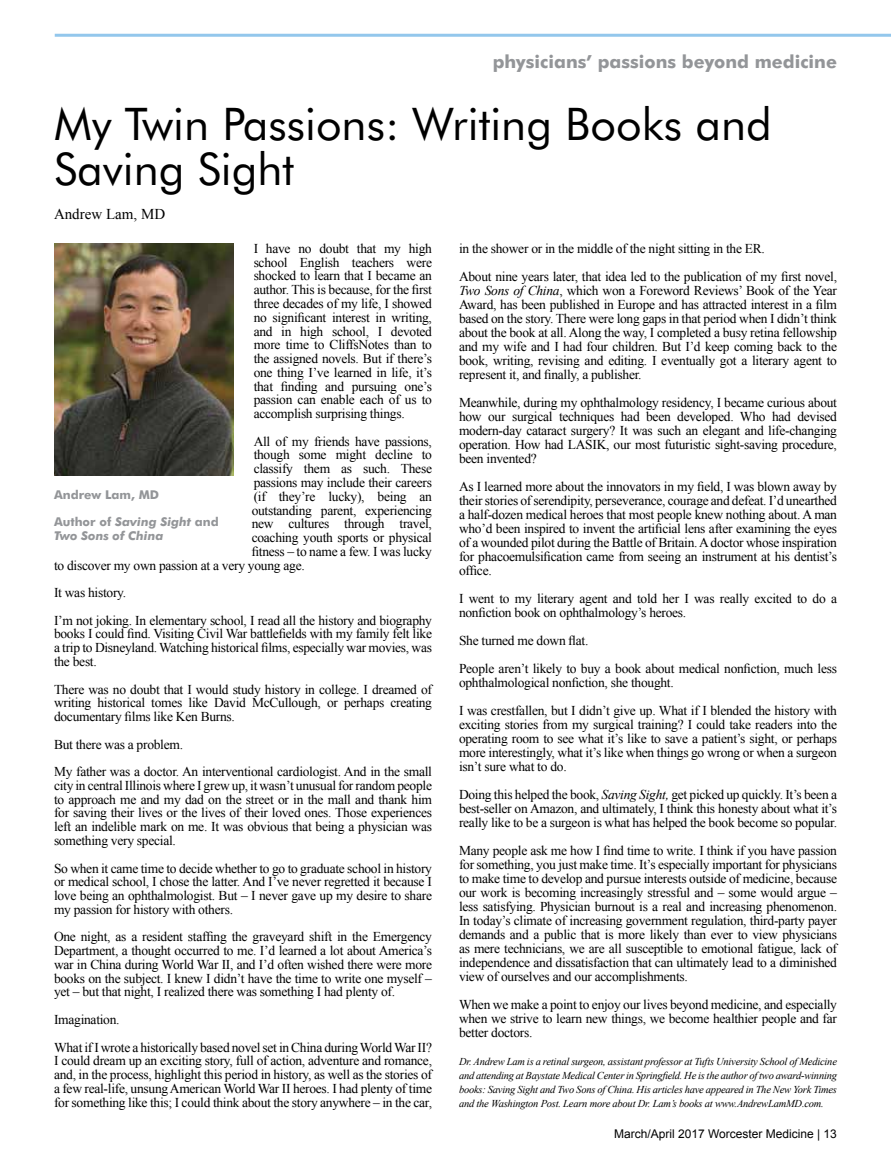
<style>
.page{position:relative;width:891px;height:1161px;background:#fff}
.page>*{position:absolute;margin:0;border:0;box-sizing:border-box;transform-origin:0 0}
.t1{font:45px/45px "Futura BT";color:#000}
.t2{font:700 18px "Futura BT";color:#939598}
.t3{font:15px "Times New Roman";color:#000}
.t4{font:13.5px/14px "Times New Roman";letter-spacing:-.02em;color:#000;text-align:justify}
.t5{font:italic 700 12.15px/13.5px "Futura BT";color:#939598}
.t6{font:700 12.15px "Futura BT";color:#939598}
.t7{font:12px "Arial";color:#000}
.t8{font:italic 10.5px/14px "Times New Roman";letter-spacing:-.02em;color:#000;text-align:justify}
.s1{font-style:normal}
.s2{font-style:italic}
</style>
<div class="page">
<img style="left:54px;top:244px;width:179px;height:231px">
<hr style="left:55px;top:34px;width:836px;height:3px;background:#93c7ec">
<h2 class="t2" style="left:493px;top:51px;width:346px">physicians’ passions beyond medicine</h2>
<h1 class="t1" style="left:54px;top:101px;width:719px">My Twin Passions: Writing Books and<br>Saving Sight</h1>
<p class="t3" style="left:54px;top:204px;width:113px">Andrew Lam, MD</p>
<p class="t4" style="left:254px;top:241px;width:180px">I have no doubt that my high school English teachers were shocked to learn that I became an author. This is because, for the first three decades of my life, I showed no significant interest in writing, and in high school, I devoted more time to CliffsNotes than to the assigned novels. But if there’s one thing I’ve learned in life, it’s that finding and pursuing one’s passion can enable each of us to accomplish surprising things.</p>
<p class="t4" style="left:254px;top:434px;width:180px">All of my friends have passions,</p>
<p class="t4" style="left:254px;top:448px;width:180px">though some might decline to</p>
<p class="t4" style="left:254px;top:462px;width:180px">classify them as such. These</p>
<p class="t4" style="left:254px;top:475px;width:180px">passions may include their careers</p>
<p class="t4" style="left:254px;top:489px;width:180px">(if they’re lucky), being an</p>
<p class="t4" style="left:252px;top:503px;width:182px">outstanding parent, experiencing</p>
<p class="t4" style="left:252px;top:517px;width:182px">new cultures through travel,</p>
<p class="t4" style="left:252px;top:530px;width:182px">coaching youth sports or physical</p>
<p class="t4" style="left:252px;top:544px;width:182px">fitness – to name a few. I was lucky</p>
<p class="t4" style="left:54px;top:558px;width:252px">to discover my own passion at a very young age.</p>
<p class="t4" style="left:54px;top:579px;width:380px;line-height:27.6px">It was history.<br>I’m not joking. In elementary school, I read all the history and biography</p>
<p class="t4" style="left:54px;top:627px;width:380px">books I could find. Visiting Civil War battlefields with my family felt like a trip to Disneyland. Watching historical films, especially war movies, was the best.</p>
<p class="t4" style="left:54px;top:682px;width:380px">There was no doubt that I would study history in college. I dreamed of writing historical tomes like David McCullough, or perhaps creating documentary films like Ken Burns.</p>
<p class="t4" style="left:54px;top:730px;width:380px;line-height:27.6px">But there was a problem.<br>My father was a doctor. An interventional cardiologist. And in the small</p>
<p class="t4" style="left:54px;top:778px;width:380px">city in central Illinois where I grew up, it wasn’t unusual for random people to approach me and my dad on the street or in the mall and thank him for saving their lives or the lives of their loved ones. Those experiences left an indelible mark on me. It was obvious that being a physician was something very special.</p>
<p class="t4" style="left:54px;top:861px;width:380px">So when it came time to decide whether to go to graduate school in history or medical school, I chose the latter. And I’ve never regretted it because I love being an ophthalmologist. But – I never gave up my desire to share my passion for history with others.</p>
<p class="t4" style="left:54px;top:930px;width:380px">One night, as a resident staffing the graveyard shift in the Emergency Department, a thought occurred to me. I’d learned a lot about America’s war in China during World War II, and I’d often wished there were more books on the subject. I knew I didn’t have the time to write one myself – yet – but that night, I realized there was something I had plenty of.</p>
<p class="t4" style="left:54px;top:1005px;width:380px;line-height:27.6px">Imagination.<br>What if I wrote a historically based novel set in China during World War II?</p>
<p class="t4" style="left:54px;top:1054px;width:380px">I could dream up an exciting story, full of action, adventure and romance, and, in the process, highlight this period in history, as well as the stories of a few real-life, unsung American World War II heroes. I had plenty of time for something like this; I could think about the story anywhere – in the car,</p>
<p class="t6" style="left:54px;top:488px;width:107px">Andrew Lam, MD</p>
<p class="t5" style="left:54px;top:515px;width:166px"><span class="s1">Author of</span> Saving Sight <span class="s1">and<br></span>Two Sons of China</p>
<p class="t4" style="left:459px;top:234px;width:380px;line-height:28px">in the shower or in the middle of the night sitting in the ER.<br>About nine years later, that idea led to the publication of my first novel,</p>
<p class="t4" style="left:459px;top:283px;width:380px"><span class="s2">Two Sons of China</span>, which won a Foreword Reviews’ Book of the Year Award, has been published in Europe and has attracted interest in a film based on the story. There were long gaps in that period when I didn’t think about the book at all. Along the way, I completed a busy retina fellowship and my wife and I had four children. But I’d keep coming back to the book, writing, revising and editing. I eventually got a literary agent to represent it, and finally, a publisher.</p>
<p class="t4" style="left:459px;top:395px;width:380px">Meanwhile, during my ophthalmology residency, I became curious about how our surgical techniques had been developed. Who had devised modern-day cataract surgery? It was such an elegant and life-changing operation. How had LASIK, our most futuristic sight-saving procedure, been invented?</p>
<p class="t4" style="left:459px;top:479px;width:380px">As I learned more about the innovators in my field, I was blown away by their stories of serendipity, perseverance, courage and defeat. I’d unearthed a half-dozen medical heroes that most people knew nothing about. A man who’d been inspired to invent the artificial lens after examining the eyes of a wounded pilot during the Battle of Britain. A doctor whose inspiration for phacoemulsification came from seeing an instrument at his dentist’s office.</p>
<p class="t4" style="left:459px;top:591px;width:380px">I went to my literary agent and told her I was really excited to do a nonfiction book on ophthalmology’s heroes.</p>
<p class="t4" style="left:459px;top:626px;width:380px;line-height:28px">She turned me down flat.<br>People aren’t likely to buy a book about medical nonfiction, much less</p>
<p class="t4" style="left:459px;top:668px;width:380px;line-height:28px">ophthalmological nonfiction, she thought.<br>I was crestfallen, but I didn’t give up. What if I blended the history with</p>
<p class="t4" style="left:459px;top:717px;width:380px">exciting stories from my surgical training? I could take readers into the operating room to see what it’s like to save a patient’s sight, or perhaps more interestingly, what it’s like when things go wrong or when a surgeon isn’t sure what to do.</p>
<p class="t4" style="left:459px;top:787px;width:380px">Doing this helped the book, <span class="s2">Saving Sight,</span> get picked up quickly. It’s been a best-seller on Amazon, and ultimately, I think this honesty about what it’s really like to be a surgeon is what has helped the book become so popular.</p>
<p class="t4" style="left:459px;top:843px;width:380px">Many people ask me how I find time to write. I think if you have passion for something, you just make time. It’s especially important for physicians to make time to develop and pursue interests outside of medicine, because our work is becoming increasingly stressful and – some would argue – less satisfying. Physician burnout is a real and increasing phenomenon.<br>In today’s climate of increasing government regulation, third-party payer demands and a public that is more likely than ever to view physicians as mere technicians, we are all susceptible to emotional fatigue, lack of independence and dissatisfaction that can ultimately lead to a diminished view of ourselves and our accomplishments.</p>
<p class="t4" style="left:459px;top:997px;width:380px">When we make a point to enjoy our lives beyond medicine, and especially when we strive to learn new things, we become healthier people and far better doctors.</p>
<p class="t8" style="left:459px;top:1054px;width:380px">Dr. Andrew Lam is a retinal surgeon, assistant professor at Tufts University School of Medicine and attending at Baystate Medical Center in Springfield. He is the author of two award-winning books: Saving Sight and Two Sons of China. His articles have appeared in The New York Times and the Washington Post. Learn more about Dr. Lam’s books at www.AndrewLamMD.com.</p>
<p class="t7" style="left:614px;top:1126px;width:224px">March/April 2017 Worcester Medicine | 13</p>
</div>
